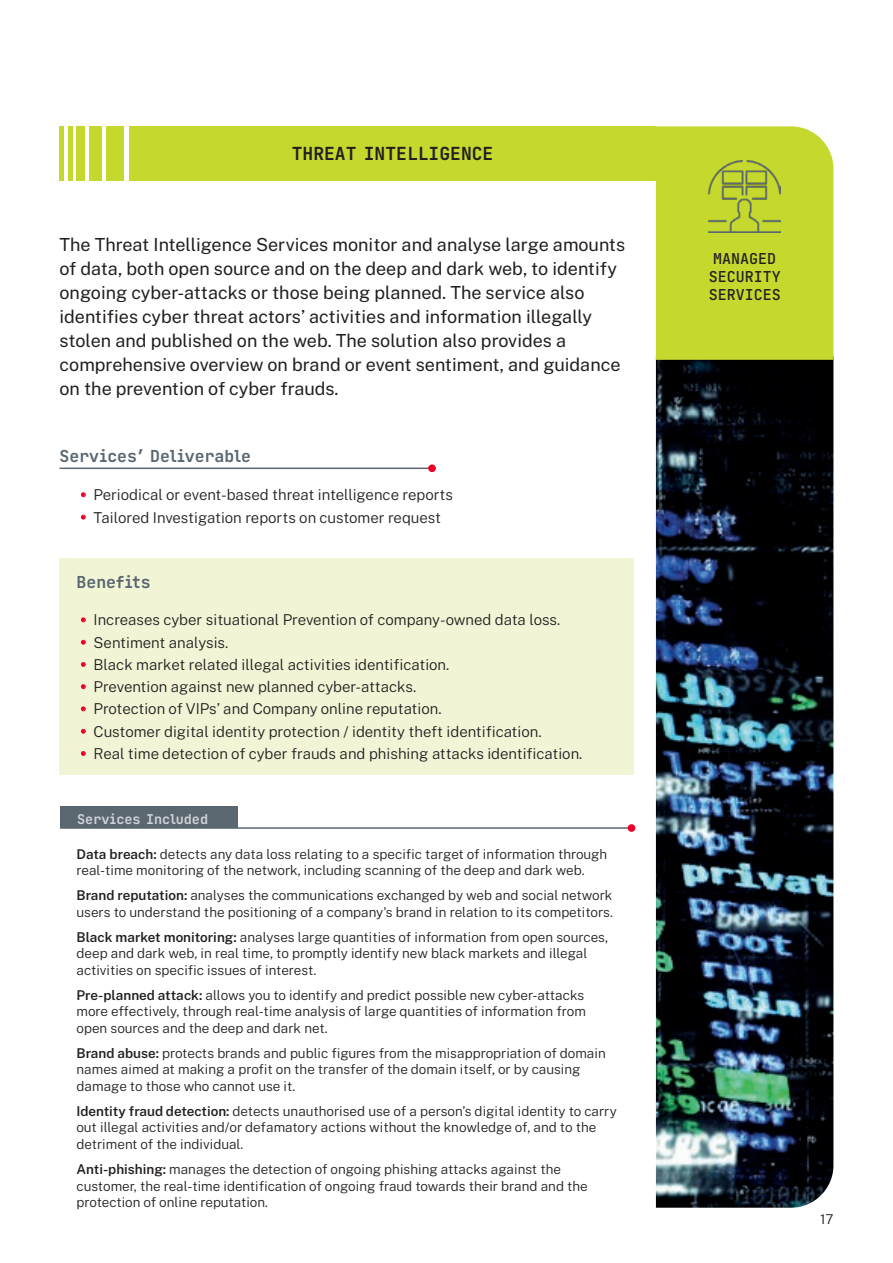
<style>
.page{position:relative;width:893px;height:1263px;background:#fff}
.page>*{position:absolute;margin:0;border:0;box-sizing:border-box;transform-origin:0 0}
.Testo_big_-_12_auto{font:18px/24px "Public Sans";color:#231f20}
.Titolo_Sezioni_-_12{font:18px "Tekne LDO Variable";color:#231f20}
.Titolo_Services_-_11{font:16.5px "Tekne LDO Variable";color:#5a6670}
.t1{font:300 15px "Public Sans";color:#231f20}
.Title_4_-_9_12{font:15px/18px "Tekne LDO Variable";color:#231f20}
.Testo_ServInclude-9{font:300 13.5px/16.5px "Public Sans";color:#231f20}
.Titolo_Services_-_11-2{font:13.5px "Tekne LDO Variable";color:#d1d3d6}
.Testo_-_9_auto{font:300 13.5px "Public Sans";color:#231f20}
.s1{font-weight:700;color:#ef0027}
.s2{font-weight:600}
</style>
<div class="page">
<img style="left:656px;top:360px;width:177px;height:848px">
<div style="left:656px;top:126px;width:177px;height:234px;background:#c4d82d"></div>
<div style="left:129px;top:126px;width:527px;height:54px;background:#c4d82d"></div>
<div style="left:106px;top:126px;width:17px;height:54px;background:#c4d82d"></div>
<div style="left:89px;top:126px;width:13px;height:54px;background:#c4d82d"></div>
<div style="left:77px;top:126px;width:8px;height:54px;background:#c4d82d"></div>
<hr style="left:68px;top:126px;width:4px;height:54px;background:#c4d82d">
<hr style="left:60px;top:126px;width:4px;height:54px;background:#c4d82d">
<img style="left:709px;top:160px;width:72px;height:72px">
<div style="left:60px;top:558px;width:574px;height:216px;background:#f1f5d5"></div>
<hr style="left:60px;top:468px;width:376px;height:1px;background:#5a6670">
<div style="left:428px;top:464px;width:8px;height:8px;background:#ef0027;border-radius:50%"></div>
<div style="left:60px;top:807px;width:178px;height:21px;background:#5a6670"></div>
<hr style="left:60px;top:827px;width:575px;height:2px;background:#5a6670">
<div style="left:628px;top:824px;width:7px;height:8px;background:#ef0027;border-radius:50%"></div>
<p class="Titolo_Sezioni_-_12" style="left:292px;top:140px;width:203px">THREAT INTELLIGENCE</p>
<p class="Testo_big_-_12_auto" style="left:60px;top:231px;width:567px">The Threat Intelligence Services monitor and analyse large amounts of data, both open source and on the deep and dark web, to identify ongoing cyber-attacks or those being planned. The service also identifies cyber threat actors’ activities and information illegally stolen and published on the web. The solution also provides a comprehensive overview on brand or event sentiment, and guidance on the prevention of cyber frauds.</p>
<p class="Titolo_Services_-_11" style="left:60px;top:444px;width:193px">Services’ Deliverable</p>
<p class="t1" style="left:81px;top:484px;width:374px"><span class="s1">•</span> Periodical or event-based threat intelligence reports</p>
<p class="t1" style="left:81px;top:506px;width:362px"><span class="s1">•</span> Tailored Investigation reports on customer request</p>
<p class="Titolo_Services_-_11" style="left:77px;top:569px;width:76px">Benefits</p>
<p class="t1" style="left:81px;top:609px;width:481px"><span class="s1">•</span> Increases cyber situational Prevention of company-owned data loss.</p>
<p class="t1" style="left:81px;top:631px;width:149px"><span class="s1">•</span> Sentiment analysis.</p>
<p class="t1" style="left:81px;top:654px;width:370px"><span class="s1">•</span> Black market related illegal activities identification.</p>
<p class="t1" style="left:81px;top:676px;width:337px"><span class="s1">•</span> Prevention against new planned cyber-attacks.</p>
<p class="t1" style="left:81px;top:698px;width:362px"><span class="s1">•</span> Protection of VIPs’ and Company online reputation.</p>
<p class="t1" style="left:81px;top:720px;width:462px"><span class="s1">•</span> Customer digital identity protection / identity theft identification.</p>
<p class="t1" style="left:81px;top:743px;width:503px"><span class="s1">•</span> Real time detection of cyber frauds and phishing attacks identification.</p>
<p class="Titolo_Services_-_11-2" style="left:77px;top:809px;width:132px">Services Included</p>
<p class="Testo_ServInclude-9" style="left:77px;top:845px;width:532px"><span class="s2">Data breach:</span> detects any data loss relating to a specific target of information through real-time monitoring of the network, including scanning of the deep and dark web.</p>
<p class="Testo_ServInclude-9" style="left:77px;top:886px;width:538px"><span class="s2">Brand reputation:</span> analyses the communications exchanged by web and social network users to understand the positioning of a company's brand in relation to its competitors.</p>
<p class="Testo_ServInclude-9" style="left:77px;top:928px;width:533px"><span class="s2">Black market monitoring:</span> analyses large quantities of information from open sources, deep and dark web, in real time, to promptly identify new black markets and illegal activities on specific issues of interest.</p>
<p class="Testo_ServInclude-9" style="left:77px;top:986px;width:511px;text-align:justify"><span class="s2">Pre-planned attack:</span> allows you to identify and predict possible new cyber-attacks more effectively, through real-time analysis of large quantities of information from open sources and the deep and dark net.</p>
<p class="Testo_ServInclude-9" style="left:77px;top:1044px;width:531px"><span class="s2">Brand abuse:</span> protects brands and public figures from the misappropriation of domain names aimed at making a profit on the transfer of the domain itself, or by causing damage to those who cannot use it.</p>
<p class="Testo_ServInclude-9" style="left:77px;top:1102px;width:542px"><span class="s2">Identity fraud detection:</span> detects unauthorised use of a person’s digital identity to carry out illegal activities and/or defamatory actions without the knowledge of, and to the detriment of the individual.</p>
<p class="Testo_ServInclude-9" style="left:77px;top:1160px;width:513px"><span class="s2">Anti-phishing:</span> manages the detection of ongoing phishing attacks against the customer, the real-time identification of ongoing fraud towards their brand and the protection of online reputation.</p>
<p class="Title_4_-_9_12" style="left:709px;top:250px;width:73px">MANAGED<br>SECURITY<br>SERVICES</p>
<p class="Testo_-_9_auto" style="left:820px;top:1209px;width:15px">17</p>
</div>
